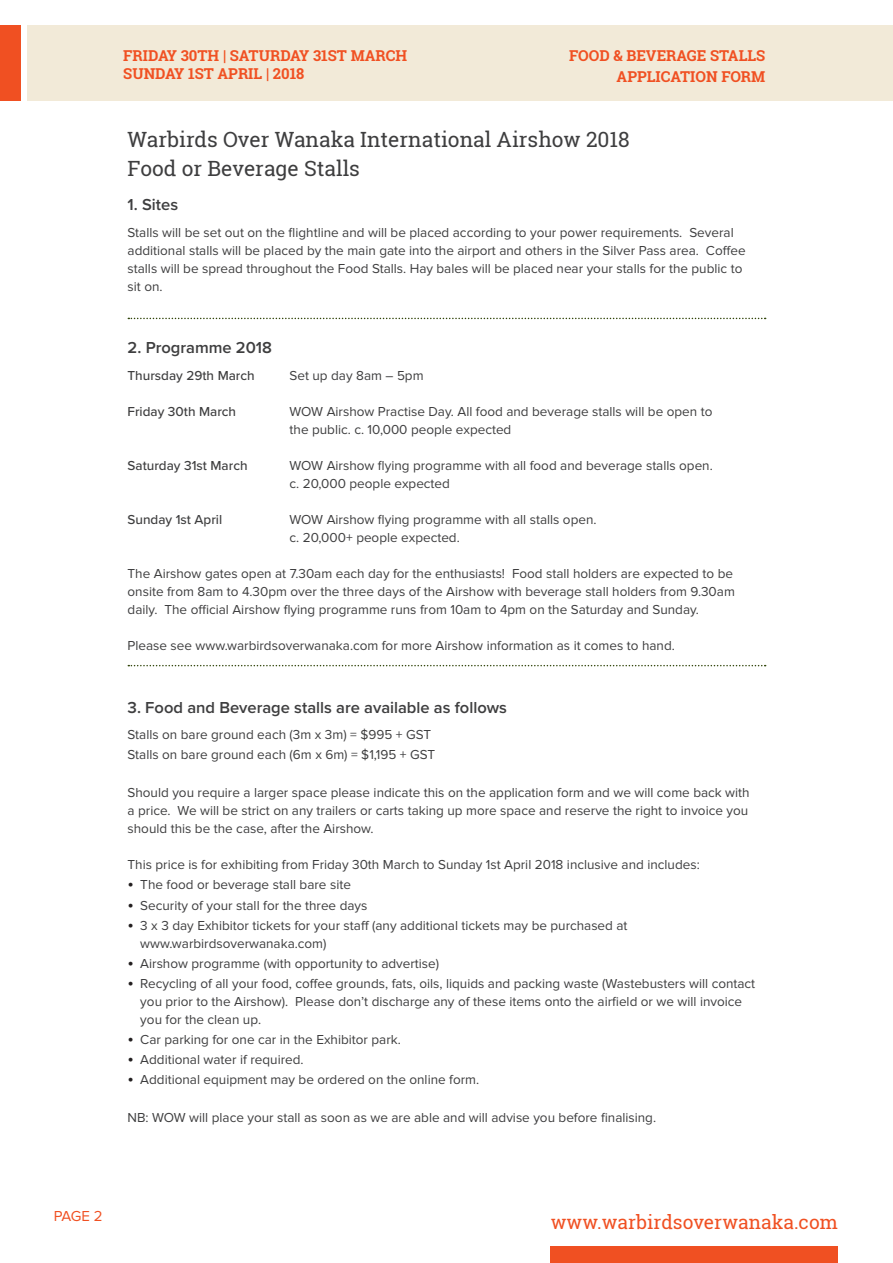
<style>
.page{position:relative;width:893px;height:1263px;background:#fff}
.page>*{position:absolute;margin:0;border:0;box-sizing:border-box;transform-origin:0 0}
.t1{font:21px "Roboto Slab";color:#3e3e3f}
.t2{font:19.2px "Roboto Slab";color:#f05022}
.t3{font:600 16.5px "Proxima Nova";color:#3e3e3f}
.t4{font:700 15px/21px "Roboto Slab";color:#f05022;text-align:right}
.t5{font:15px "Proxima Nova";color:#f05022}
.t6{font:13.5px/18px "Proxima Nova";color:#3e3e3f}
.t7{font:500 13.5px "Proxima Nova";color:#3e3e3f}
.s1{font-size:18px;color:#231f20}
</style>
<div class="page">
<div style="left:551px;top:1246px;width:287px;height:17px;background:#f05022"></div>
<div style="left:28px;top:26px;width:865px;height:75px;background:#f2ead8"></div>
<div style="left:0;top:26px;width:20px;height:75px;background:#f05022"></div>
<svg style="left:128px;top:665px;width:638px;height:1px"></svg>
<svg style="left:128px;top:318px;width:638px;height:1px"></svg>
<p class="t4" style="left:123px;top:46px;width:286px;line-height:18px;text-align:left">FRIDAY 30TH | SATURDAY 31ST MARCH<br>SUNDAY 1ST APRIL | 2018</p>
<p class="t4" style="left:569px;top:45px;width:198px">FOOD &amp; BEVERAGE STALLS<br>APPLICATION FORM</p>
<p class="t1" style="left:128px;top:125px;width:504px">Warbirds Over Wanaka International Airshow 2018</p>
<p class="t1" style="left:128px;top:154px;width:234px">Food or Beverage Stalls</p>
<p class="t3" style="left:128px;top:195px;width:52px">1. Sites</p>
<p class="t6" style="left:128px;top:224px;width:620px">Stalls will be set out on the flightline and will be placed according to your power requirements. Several additional stalls will be placed by the main gate into the airport and others in the Silver Pass area. Coffee stalls will be spread throughout the Food Stalls. Hay bales will be placed near your stalls for the public to sit on.</p>
<p class="t3" style="left:128px;top:338px;width:146px">2. Programme 2018</p>
<p class="t7" style="left:128px;top:367px;width:129px">Thursday 29th March</p>
<p class="t6" style="left:290px;top:367px;width:136px">Set up day 8am – 5pm</p>
<p class="t7" style="left:128px;top:403px;width:110px">Friday 30th March</p>
<p class="t6" style="left:290px;top:403px;width:424px">WOW Airshow Practise Day. All food and beverage stalls will be open to the public. c. 10,000 people expected</p>
<p class="t7" style="left:128px;top:457px;width:122px">Saturday 31st March</p>
<p class="t6" style="left:290px;top:457px;width:425px">WOW Airshow flying programme with all food and beverage stalls open.</p>
<p class="t6" style="left:290px;top:475px;width:162px">c. 20,000 people expected</p>
<p class="t7" style="left:128px;top:511px;width:96px">Sunday 1st April</p>
<p class="t6" style="left:290px;top:511px;width:308px">WOW Airshow flying programme with all stalls open.</p>
<p class="t6" style="left:290px;top:529px;width:172px">c. 20,000+ people expected.</p>
<p class="t6" style="left:128px;top:565px;width:609px">The Airshow gates open at 7.30am each day for the enthusiasts! Food stall holders are expected to be onsite from 8am to 4.30pm over the three days of the Airshow with beverage stall holders from 9.30am daily. The official Airshow flying programme runs from 10am to 4pm on the Saturday and Sunday.</p>
<p class="t6" style="left:128px;top:637px;width:549px">Please see www.warbirdsoverwanaka.com for more Airshow information as it comes to hand.</p>
<p class="t3" style="left:128px;top:697px;width:381px">3. Food and Beverage stalls are available as follows</p>
<p class="t6" style="left:128px;top:726px;width:305px">Stalls on bare ground each (3m x 3m) = $995 + GST</p>
<p class="t6" style="left:128px;top:746px;width:309px">Stalls on bare ground each (6m x 6m) = $1,195 + GST</p>
<p class="t6" style="left:128px;top:784px;width:624px;text-align:justify">Should you require a larger space please indicate this on the application form and we will come back with a price. We will be strict on any trailers or carts taking up more space and reserve the right to invoice you should this be the case, after the Airshow.</p>
<p class="t6" style="left:128px;top:856px;width:574px">This price is for exhibiting from Friday 30th March to Sunday 1st April 2018 inclusive and includes:</p>
<p class="t6" style="left:128px;top:876px;width:225px"><span class="s1">•</span> The food or beverage stall bare site</p>
<p class="t6" style="left:128px;top:896px;width:241px"><span class="s1">•</span> Security of your stall for the three days</p>
<p class="t6" style="left:140px;top:916px;width:489px;text-indent:-13px"><span class="s1">•</span> 3 x 3 day Exhibitor tickets for your staff (any additional tickets may be purchased at www.warbirdsoverwanaka.com)</p>
<p class="t6" style="left:128px;top:954px;width:313px"><span class="s1">•</span> Airshow programme (with opportunity to advertise)</p>
<p class="t6" style="left:140px;top:975px;width:616px;text-indent:-13px"><span class="s1">•</span> Recycling of all your food, coffee grounds, fats, oils, liquids and packing waste (Wastebusters will contact you prior to the Airshow). Please don’t discharge any of these items onto the airfield or we will invoice you for the clean up.</p>
<p class="t6" style="left:128px;top:1031px;width:275px"><span class="s1">•</span> Car parking for one car in the Exhibitor park.</p>
<p class="t6" style="left:128px;top:1051px;width:178px"><span class="s1">•</span> Additional water if required.</p>
<p class="t6" style="left:128px;top:1071px;width:353px"><span class="s1">•</span> Additional equipment may be ordered on the online form.</p>
<p class="t6" style="left:128px;top:1109px;width:530px">NB: WOW will place your stall as soon as we are able and will advise you before finalising.</p>
<p class="t5" style="left:54px;top:1207px;width:50px">PAGE 2</p>
<h2 class="t2" style="left:551px;top:1209px;width:289px">www.warbirdsoverwanaka.com</h2>
</div>
